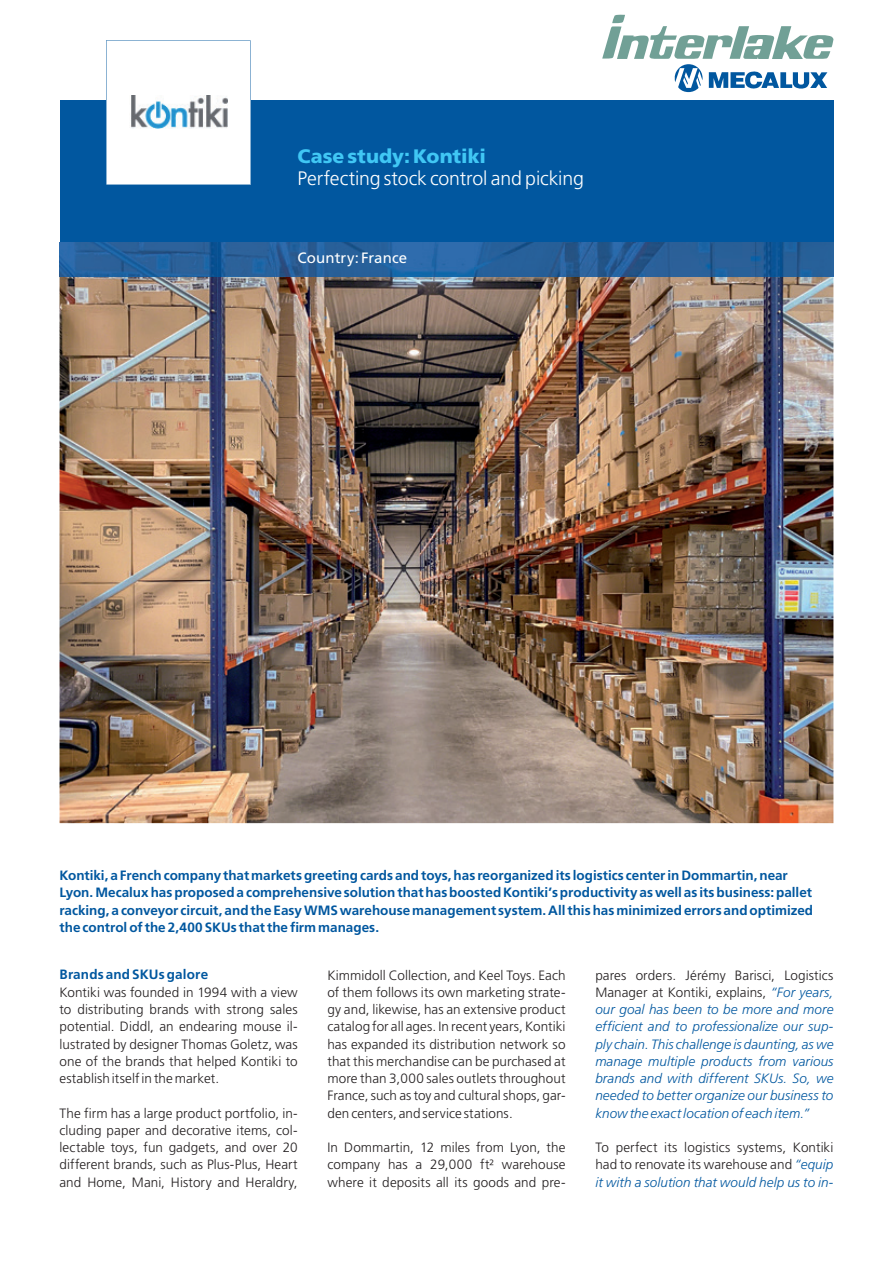
<style>
.page{position:relative;width:893px;height:1263px;background:#fff}
.page>*{position:absolute;margin:0;border:0;box-sizing:border-box;transform-origin:0 0}
.t1{font:300 19.5px "Frutiger LT Std";letter-spacing:-.01em;color:#fff}
.t2{font:900 19.5px "Frutiger LT Std";color:#40c7f4}
.t3{font:15px "Frutiger LT Std";letter-spacing:.005em;color:#fff}
.t4{font:300 13.5px/17.2px "Frutiger LT Std";letter-spacing:.005em;color:#231f20;text-align:justify}
.t5{font:700 13.5px/17.2px "Frutiger LT Std";color:#01579f}
.t6{font:italic 300 13.5px/17.2px "Frutiger LT Std";letter-spacing:.005em;color:#01579f;text-align:justify}
.s1{font-style:normal;color:#231f20}
.s2{font-style:italic;color:#01579f}
</style>
<div class="page">
<svg style="left:602px;top:15px;width:232px;height:77px"></svg>
<img style="left:60px;top:276px;width:773px;height:547px">
<div style="left:60px;top:100px;width:773px;height:142px;background:#01579f"></div>
<svg style="left:106px;top:40px;width:145px;height:145px"></svg>
<img style="left:60px;top:242px;width:773px;height:34px">
<h1 class="t2" style="left:298px;top:144px;width:190px">Case study: Kontiki</h1>
<h1 class="t1" style="left:298px;top:168px;width:288px">Perfecting stock control and picking</h1>
<p class="t3" style="left:298px;top:248px;width:111px">Country: France</p>
<p class="t5" style="left:60px;top:867px;width:755px">Kontiki, a French company that markets greeting cards and toys, has reorganized its logistics center in Dommartin, near Lyon. Mecalux has proposed a comprehensive solution that has boosted Kontiki’s productivity as well as its business: pallet racking, a conveyor circuit, and the Easy WMS warehouse management system. All this has minimized errors and optimized the control of the 2,400 SKUs that the firm manages.</p>
<p class="t5" style="left:60px;top:966px;width:150px">Brands and SKUs galore</p>
<p class="t4" style="left:60px;top:984px;width:240px">Kontiki was founded in 1994 with a view to distributing brands with strong sales potential. Diddl, an endearing mouse il&shy;lustrated by designer Thomas Goletz, was one of the brands that helped Kontiki to establish itself in the market.</p>
<p class="t4" style="left:60px;top:1104px;width:240px">The firm has a large product portfolio, in&shy;cluding paper and decorative items, col&shy;lectable toys, fun gadgets, and over 20 different brands, such as Plus-Plus, Heart and Home, Mani, History and Heraldry,</p>
<p class="t4" style="left:327px;top:966px;width:240px">Kimmidoll Collection, and Keel Toys. Each of them follows its own marketing strate&shy;gy and, likewise, has an extensive product catalog for all ages. In recent years, Kontiki has expanded its distribution network so that this merchandise can be purchased at more than 3,000 sales outlets throughout France, such as toy and cultural shops, gar&shy;den centers, and service stations.</p>
<p class="t4" style="left:327px;top:1139px;width:240px">In Dommartin, 12 miles from Lyon, the company has a 29,000 ft2 warehouse where it deposits all its goods and pre-</p>
<p class="t6" style="left:595px;top:966px;width:240px"><span class="s1">pares orders. Jérémy Barisci, Logistics Manager at Kontiki, explains,</span> “For years, our goal has been to be more and more efficient and to professionalize our sup&shy;ply chain. This challenge is daunting, as we manage multiple products from various brands and with different SKUs. So, we needed to better organize our business to know the exact location of each item.”</p>
<p class="t4" style="left:595px;top:1139px;width:240px">To perfect its logistics systems, Kontiki had to renovate its warehouse and <span class="s2">“equip it with a solution that would help us to in-</span></p>
</div>
